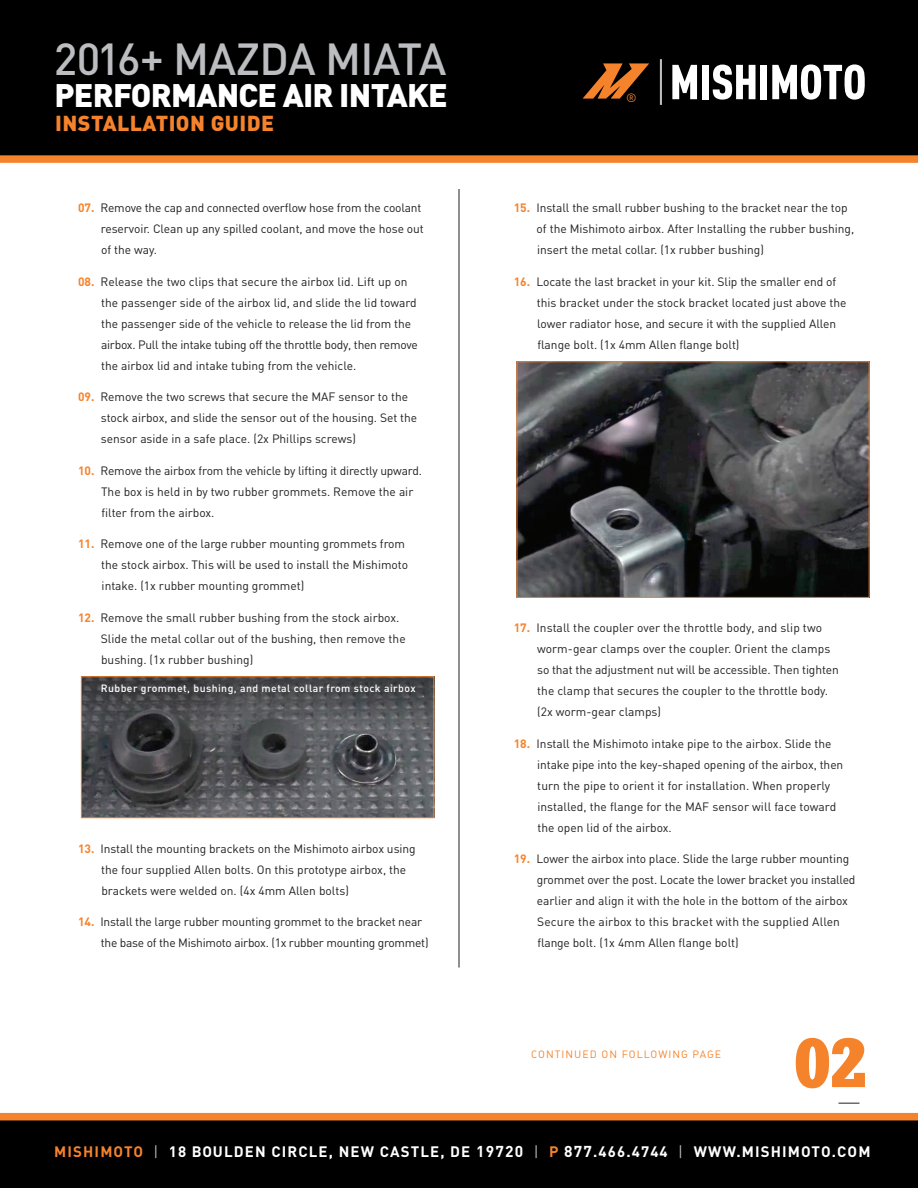
<style>
.page{position:relative;width:918px;height:1188px;background:#fff}
.page>*{position:absolute;margin:0;border:0;box-sizing:border-box;transform-origin:0 0}
.t1{font:72px "URW Egyptienne T Bold Extr Narr";color:#f5832c}
.t2{font:500 44.25px "DIN";letter-spacing:-.015em;color:#bcbdc0}
.t3{font:900 32.25px "DIN";letter-spacing:-.025em;color:#fff}
.t4{font:900 21.45px "DIN";letter-spacing:.02em;color:#f5832c}
.t5{font:700 15px "DIN";letter-spacing:.075em;color:#fff}
.t6{font:12px/21px "DIN";letter-spacing:-.005em;color:#231f20}
.t7{font:12px "DIN";color:#f5832c}
.t8{font:500 10.5px "DIN";letter-spacing:.04em;color:#fff}
.t9{font:10.5px "DIN Regular Alternate";letter-spacing:.1em;color:#f5832c}
.s1{font-weight:700;color:#f5832c}
.s2{color:#f58425}
.s3{font-weight:400;color:#bcbdc0}
.s4{font-size:15.6px}
.s5{color:#f5832c}
</style>
<div class="page">
<div style="left:0;top:0;width:918px;height:163px;background:#000001"></div>
<svg style="left:672px;top:65px;width:25px;height:34px"></svg>
<div style="left:702px;top:65px;width:7px;height:34px;background:#fff"></div>
<svg style="left:713px;top:65px;width:43px;height:35px"></svg>
<div style="left:760px;top:65px;width:7px;height:34px;background:#fff"></div>
<svg style="left:772px;top:64px;width:93px;height:36px"></svg>
<svg style="left:583px;top:63px;width:66px;height:36px"></svg>
<hr style="left:660px;top:59px;width:2px;height:46px;background:#bcbdc0">
<svg style="left:839px;top:1103px;width:21px;height:1px"></svg>
<hr style="left:459px;top:189px;width:1px;height:779px;background:#231f20">
<img style="left:83px;top:679px;width:349px;height:137px">
<div style="left:81px;top:677px;width:353px;height:141px;border:1px solid #f5832c"></div>
<img style="left:519px;top:364px;width:348px;height:232px">
<div style="left:517px;top:362px;width:352px;height:236px;border:1px solid #f5832c"></div>
<svg style="left:0;top:1113px;width:918px;height:75px;fill:#000001"></svg>
<h2 class="t2" style="left:54px;top:31px;width:394px">2016+ MAZDA MIATA</h2>
<h3 class="t3" style="left:54px;top:73px;width:395px">PERFORMANCE AIR INTAKE</h3>
<h3 class="t4" style="left:55px;top:108px;width:220px">INSTALLATION GUIDE</h3>
<p class="t6" style="left:101px;top:197px;width:325px;text-indent:-23px"><span class="s1">07.</span> Remove the cap and connected overflow hose from the coolant reservoir. Clean up any spilled coolant, and move the hose out of the way.</p>
<p class="t6" style="left:101px;top:271px;width:318px;text-indent:-23px"><span class="s1">08.</span> Release the two clips that secure the airbox lid. Lift up on the passenger side of the airbox lid, and slide the lid toward the passenger side of the vehicle to release the lid from the airbox. Pull the intake tubing off the throttle body, then remove the airbox lid and intake tubing from the vehicle.</p>
<p class="t6" style="left:101px;top:386px;width:318px;text-indent:-23px"><span class="s1">09.</span> Remove the two screws that secure the MAF sensor to the stock airbox, and slide the sensor out of the housing. Set the sensor aside in a safe place. (2x Phillips screws)</p>
<p class="t6" style="left:101px;top:460px;width:322px;text-indent:-23px"><span class="s1">10.</span> Remove the airbox from the vehicle by lifting it directly upward.<br>The box is held in by two rubber grommets. Remove the air filter from the airbox.</p>
<p class="t6" style="left:101px;top:533px;width:309px;text-indent:-23px"><span class="s1">11.</span> Remove one of the large rubber mounting grommets from the stock airbox. This will be used to install the Mishimoto intake. (1x rubber mounting grommet)</p>
<p class="t6" style="left:101px;top:607px;width:306px;text-indent:-23px"><span class="s1">12.</span> Remove the small rubber bushing from the stock airbox.<br>Slide the metal collar out of the bushing, then remove the bushing. (1x rubber bushing)</p>
<p class="t8" style="left:101px;top:682px;width:316px">Rubber grommet, bushing, and metal collar from stock airbox</p>
<p class="t6" style="left:101px;top:838px;width:316px;text-indent:-23px"><span class="s1">13.</span> Install the mounting brackets on the Mishimoto airbox using the four supplied Allen bolts. On this prototype airbox, the brackets were welded on. (4x 4mm Allen bolts)</p>
<p class="t6" style="left:101px;top:911px;width:329px;text-indent:-23px"><span class="s1">14.</span> Install the large rubber mounting grommet to the bracket near the base of the Mishimoto airbox. (1x rubber mounting grommet)</p>
<p class="t7" style="left:626px;top:90px;width:12px">®</p>
<p class="t6" style="left:537px;top:197px;width:319px;text-indent:-23px"><span class="s1">15.</span> Install the small rubber bushing to the bracket near the top of the Mishimoto airbox. After Installing the rubber bushing, insert the metal collar. (1x rubber bushing)</p>
<p class="t6" style="left:537px;top:271px;width:311px;text-indent:-23px"><span class="s1">16.</span> Locate the last bracket in your kit. Slip the smaller end of this bracket under the stock bracket located just above the lower radiator hose, and secure it with the supplied Allen flange bolt. (1x 4mm Allen flange bolt)</p>
<p class="t6" style="left:537px;top:617px;width:303px;text-indent:-23px"><span class="s1">17.</span> Install the coupler over the throttle body, and slip two worm-gear clamps over the coupler. Orient the clamps so that the adjustment nut will be accessible. Then tighten the clamp that secures the coupler to the throttle body. (2x worm-gear clamps)</p>
<p class="t6" style="left:537px;top:733px;width:308px;text-indent:-23px"><span class="s1">18.</span> Install the Mishimoto intake pipe to the airbox. Slide the intake pipe into the key-shaped opening of the airbox, then turn the pipe to orient it for installation. When properly installed, the flange for the MAF sensor will face toward the open lid of the airbox.</p>
<p class="t6" style="left:537px;top:848px;width:320px;text-indent:-23px"><span class="s1">19.</span> Lower the airbox into place. Slide the large rubber mounting grommet over the post. Locate the lower bracket you installed earlier and align it with the hole in the bottom of the airbox Secure the airbox to this bracket with the supplied Allen flange bolt. (1x 4mm Allen flange bolt)</p>
<p class="t9" style="left:531px;top:1047px;width:191px">CONTINUED ON FOLLOWING PAGE</p>
<h1 class="t1" style="left:794px;top:1020px;width:74px">02</h1>
<p class="t5" style="left:42px;top:1142px;width:628px"><span class="s2">MISHIMOTO</span> <span class="s3">|</span> 18 BOULDEN CIRCLE, NEW CASTLE, DE <span class="s4">19720</span> <span class="s3">|</span> <span class="s2">P</span> <span class="s4">1</span>.<span class="s4">877</span>.GOMISHI</p>
<p class="t5" style="left:54px;top:1142px;width:818px"><span class="s5">MISHIMOTO</span> <span class="s3">|</span> 18 BOULDEN CIRCLE, NEW CASTLE, DE <span class="s4">19720</span> <span class="s3">|</span> <span class="s5">P</span> <span class="s4">877</span>.466.4744 <span class="s3">|</span> WWW.MISHIMOTO.COM</p>
</div>
